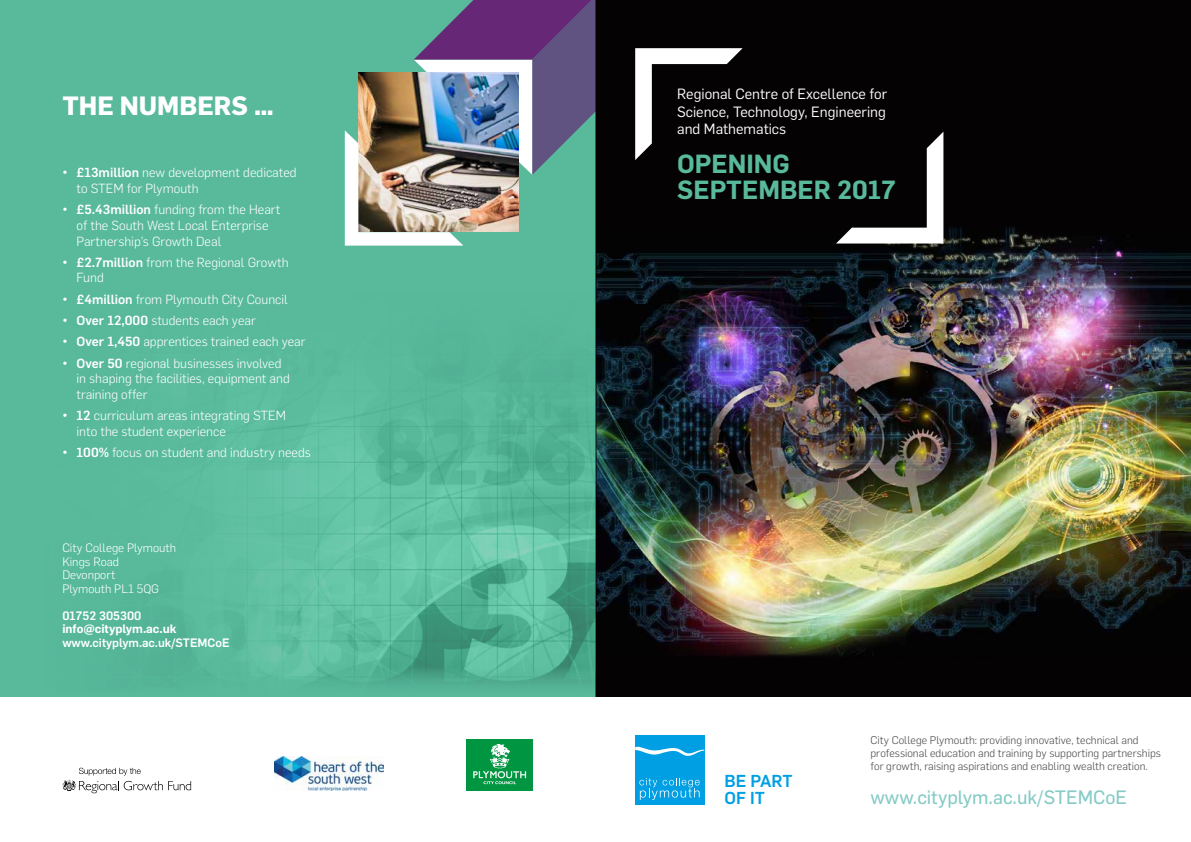
<style>
.page{position:relative;width:1191px;height:842px;background:#fff}
.page>*{position:absolute;margin:0;border:0;box-sizing:border-box;transform-origin:0 0}
.t1{font:700 26px "Flama";color:#fff}
.t2{font:600 25.8px/25.8px "Flama";color:#58b99b}
.t3{font:19px "Flama Basic";color:#86cbc6}
.t4{font:500 17px/17px "Flama";color:#009fe3}
.t5{font:14.6px/17.5px "Flama";color:#fff;text-align:justify}
.t6{font:300 13px/15.6px "Flama";color:#fff}
.t7{font:300 12px/13.5px "Flama";color:#fff}
.t8{font:500 12px "Flama";color:#fff}
.t9{font:600 12px "Flama";color:#fff}
.t10{font:300 11px/13.2px "Flama";color:#4a4a49}
.s1{font-weight:500}
</style>
<div class="page">
<div style="left:0;top:0;width:595px;height:697px;background:#58b99b"></div>
<img style="left:345px;top:0;width:247px;height:246px">
<img style="left:595px;top:0;width:596px;height:697px">
<div style="left:635px;top:735px;width:69px;height:69px;background:#009fe3"></div>
<svg style="left:635px;top:747px;width:69px;height:9px"></svg>
<svg style="left:639px;top:778px;width:60px;height:22px"></svg>
<svg style="left:635px;top:48px;width:107px;height:112px"></svg>
<svg style="left:836px;top:132px;width:107px;height:111px"></svg>
<img style="left:232px;top:370px;width:363px;height:315px">
<img style="left:275px;top:756px;width:108px;height:35px">
<div style="left:466px;top:740px;width:67px;height:51px;background:#009641"></div>
<svg style="left:473px;top:744px;width:53px;height:40px"></svg>
<svg style="left:62px;top:768px;width:129px;height:25px"></svg>
<h1 class="t1" style="left:62px;top:87px;width:213px">THE NUMBERS …</h1>
<p class="t6" style="left:77px;top:164px;width:222px;text-indent:-14px"><span class="s1">• £13million</span> new development dedicated to STEM for Plymouth</p>
<p class="t6" style="left:77px;top:201px;width:205px;text-indent:-14px"><span class="s1">• £5.43million</span> funding from the Heart of the South West Local Enterprise<br>Partnership’s Growth Deal</p>
<p class="t6" style="left:77px;top:254px;width:214px;text-indent:-14px"><span class="s1">• £2.7million</span> from the Regional Growth<br>Fund</p>
<p class="t6" style="left:62px;top:291px;width:227px"><span class="s1">• £4million</span> from Plymouth City Council</p>
<p class="t6" style="left:62px;top:312px;width:195px"><span class="s1">• Over 12,000</span> students each year</p>
<p class="t6" style="left:62px;top:333px;width:245px"><span class="s1">• Over 1,450</span> apprentices trained each year</p>
<p class="t6" style="left:77px;top:354px;width:215px;text-indent:-14px"><span class="s1">• Over 50</span> regional businesses involved in shaping the facilities, equipment and training offer</p>
<p class="t6" style="left:77px;top:407px;width:211px;text-indent:-14px"><span class="s1">• 12</span> curriculum areas integrating STEM into the student experience</p>
<p class="t6" style="left:62px;top:444px;width:250px"><span class="s1">• 100%</span> focus on student and industry needs</p>
<p class="t7" style="left:62px;top:541px;width:115px">City College Plymouth<br>Kings Road<br>Devonport<br>Plymouth PL1 5QG</p>
<p class="t8" style="left:62px;top:607px;width:81px">01752 305300</p>
<p class="t9" style="left:62px;top:620px;width:116px">info@cityplym.ac.uk</p>
<p class="t8" style="left:62px;top:634px;width:169px">www.cityplym.ac.uk/STEMCoE</p>
<p class="t5" style="left:677px;top:84px;width:212px">Regional Centre of Excellence for Science, Technology, Engineering and Mathematics</p>
<h2 class="t2" style="left:677px;top:149px;width:220px">OPENING<br>SEPTEMBER 2017</h2>
<h3 class="t4" style="left:724px;top:771px;width:70px">BE PART<br>OF IT</h3>
<p class="t10" style="left:870px;top:733px;width:292px">City College Plymouth: providing innovative, technical and professional education and training by supporting partnerships for growth, raising aspirations and enabling wealth creation.</p>
<h3 class="t3" style="left:870px;top:784px;width:258px">www.cityplym.ac.uk/STEMCoE</h3>
</div>
